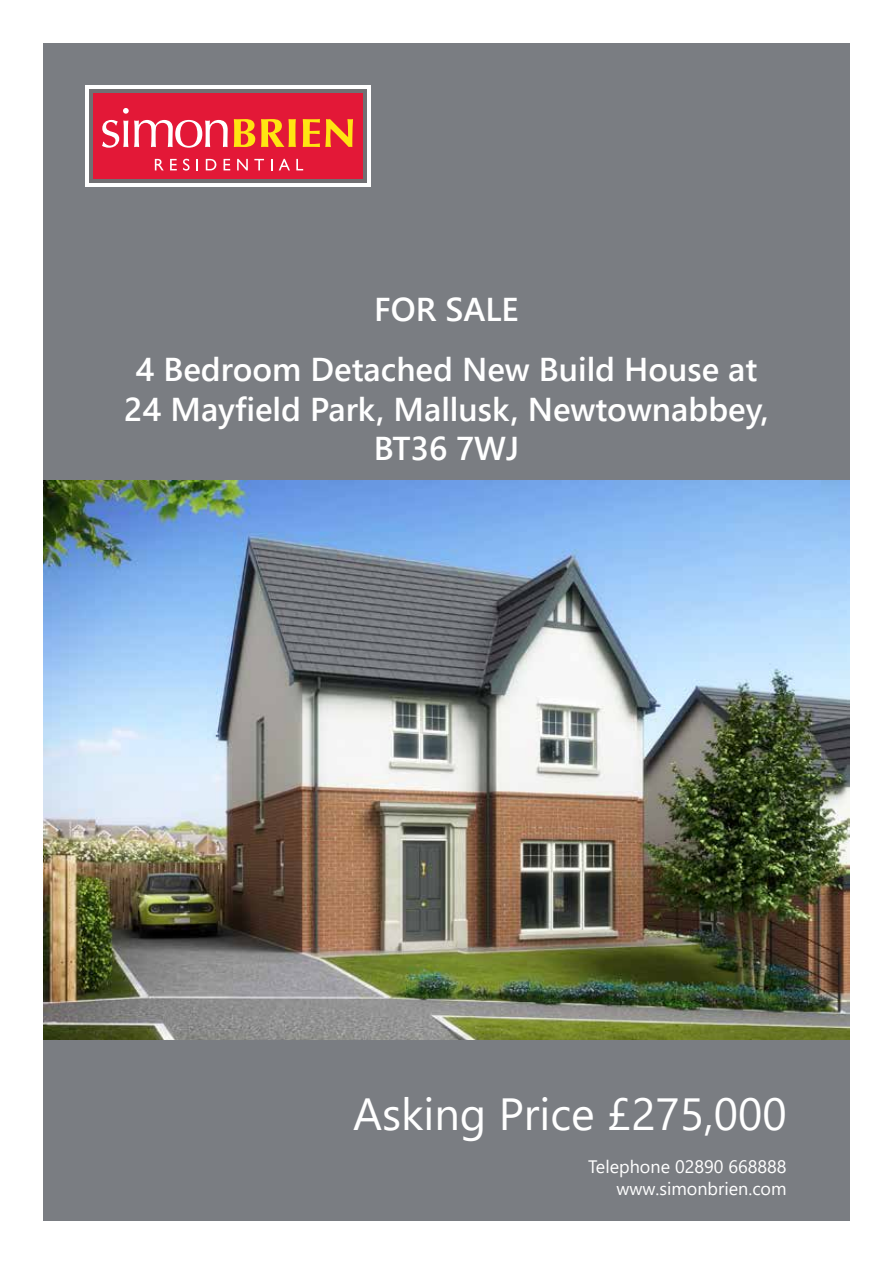
<style>
.page{position:relative;width:893px;height:1263px;background:#fff}
.page>*{position:absolute;margin:0;border:0;box-sizing:border-box;transform-origin:0 0}
.t1{font:45px "Segoe UI";color:#fff}
.t2{font:600 33px/60.6px "Segoe UI";color:#fff;text-align:center}
.t3{font:18px/21.6px "Segoe UI";color:#fff;text-align:right}
</style>
<div class="page">
<div style="left:43px;top:43px;width:807px;height:437px;background:#7a7d82"></div>
<div style="left:43px;top:1033px;width:807px;height:188px;background:#7a7d82"></div>
<img style="left:43px;top:481px;width:807px;height:559px">
<div style="left:85px;top:85px;width:286px;height:102px;background:#fff"></div>
<div style="left:89px;top:89px;width:278px;height:94px;background:#717073"></div>
<div style="left:93px;top:93px;width:270px;height:86px;background:#e31837"></div>
<svg style="left:102px;top:108px;width:126px;height:40px"></svg>
<svg style="left:234px;top:119px;width:21px;height:28px"></svg>
<svg style="left:261px;top:119px;width:35px;height:28px"></svg>
<svg style="left:303px;top:119px;width:50px;height:28px"></svg>
<svg style="left:155px;top:159px;width:9px;height:11px"></svg>
<svg style="left:170px;top:159px;width:7px;height:11px"></svg>
<svg style="left:183px;top:159px;width:7px;height:12px"></svg>
<svg style="left:196px;top:159px;width:2px;height:11px"></svg>
<svg style="left:206px;top:159px;width:10px;height:11px"></svg>
<svg style="left:224px;top:159px;width:6px;height:11px"></svg>
<svg style="left:237px;top:159px;width:11px;height:11px"></svg>
<svg style="left:254px;top:159px;width:10px;height:11px"></svg>
<svg style="left:279px;top:159px;width:11px;height:11px"></svg>
<svg style="left:296px;top:159px;width:7px;height:11px"></svg>
<p class="t2" style="left:135px;top:276px;width:623px">FOR SALE<br>4 Bedroom Detached New Build House at</p>
<p class="t2" style="left:124px;top:386px;width:646px;line-height:39.6px">24 Mayfield Park, Mallusk, Newtownabbey,<br>BT36 7WJ</p>
<h1 class="t1" style="left:353px;top:1071px;width:435px">Asking Price £275,000</h1>
<p class="t3" style="left:588px;top:1154px;width:200px">Telephone 02890 668888 www.simonbrien.com</p>
</div>
